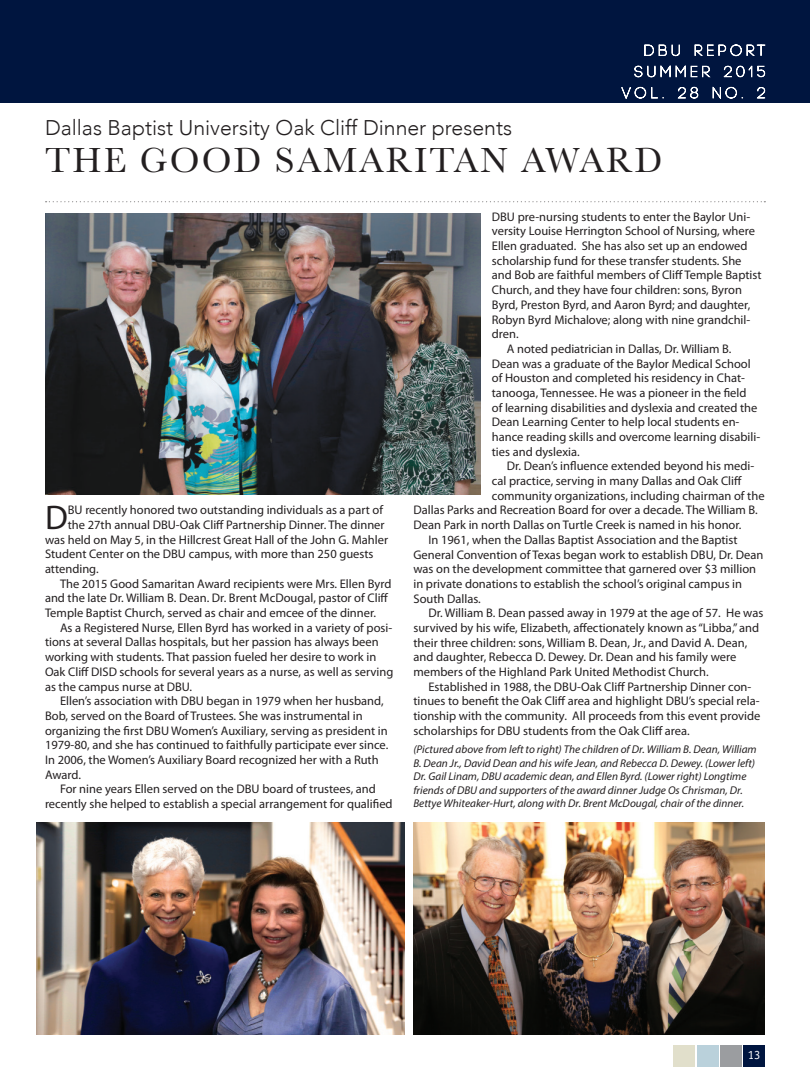
<style>
.page{position:relative;width:810px;height:1080px;background:#fff}
.page>*{position:absolute;margin:0;border:0;box-sizing:border-box;transform-origin:0 0}
.DBU_Report{font:36.25px "Baskerville";letter-spacing:.06em;color:#231f20}
.DBU_Report-2{font:34.25px "Myriad Pro";color:#231f20}
.DBU_Report-3{font:300 21.25px "Avenir";color:#231f20}
.DBU_Report-4{font:12.5px/14.8px "Myriad Pro";color:#231f20}
.t1{font:12.5px "Officina Serif";color:#fff}
.DBU_Report-5{font:italic 11.25px/13.5px "Myriad Pro";color:#231f20}
</style>
<div class="page">
<div style="left:720px;top:1045px;width:22px;height:22px;background:#9b9da0"></div>
<div style="left:697px;top:1045px;width:21px;height:22px;background:#bad1db"></div>
<div style="left:743px;top:1045px;width:22px;height:22px;background:#00153f"></div>
<div style="left:673px;top:1045px;width:22px;height:22px;background:#e1dfcb"></div>
<div style="left:0;top:0;width:810px;height:102px;background:#00153f"></div>
<svg style="left:634px;top:44px;width:131px;height:33px"></svg>
<svg style="left:621px;top:87px;width:43px;height:12px"></svg>
<svg style="left:677px;top:87px;width:22px;height:12px"></svg>
<svg style="left:712px;top:86px;width:31px;height:13px"></svg>
<svg style="left:756px;top:87px;width:9px;height:12px"></svg>
<img style="left:45px;top:214px;width:436px;height:280px">
<img style="left:413px;top:823px;width:352px;height:212px">
<img style="left:37px;top:823px;width:368px;height:212px">
<svg style="left:46px;top:201px;width:719px;height:1px"></svg>
<p class="DBU_Report-3" style="left:45px;top:115px;width:469px">Dallas Baptist University Oak Cliff Dinner presents</p>
<p class="DBU_Report" style="left:45px;top:137px;width:619px">THE GOOD SAMARITAN AWARD</p>
<p class="DBU_Report-2" style="left:45px;top:496px;width:24px">D</p>
<p class="DBU_Report-4" style="left:68px;top:503px;width:317px">BU recently honored two outstanding individuals as a part of</p>
<p class="DBU_Report-4" style="left:68px;top:517px;width:318px">the 27th annual DBU-Oak Cliff Partnership Dinner. The dinner</p>
<p class="DBU_Report-4" style="left:45px;top:532px;width:345px">was held on May 5, in the Hillcrest Great Hall of the John G. Mahler</p>
<p class="DBU_Report-4" style="left:45px;top:547px;width:330px">Student Center on the DBU campus, with more than 250 guests</p>
<p class="DBU_Report-4" style="left:45px;top:561px;width:55px">attending.</p>
<p class="DBU_Report-4" style="left:45px;top:576px;width:348px;text-indent:15px">The 2015 Good Samaritan Award recipients were Mrs. Ellen Byrd and the late Dr. William B. Dean. Dr. Brent McDougal, pastor of Cliff<br>Temple Baptist Church, served as chair and emcee of the dinner.</p>
<p class="DBU_Report-4" style="left:45px;top:620px;width:350px;text-indent:15px">As a Registered Nurse, Ellen Byrd has worked in a variety of posi&shy;tions at several Dallas hospitals, but her passion has always been working with students. That passion fueled her desire to work in Oak Cliff DISD schools for several years as a nurse, as well as serving as the campus nurse at DBU.</p>
<p class="DBU_Report-4" style="left:45px;top:694px;width:345px;text-indent:15px">Ellen’s association with DBU began in 1979 when her husband, Bob, served on the Board of Trustees. She was instrumental in organizing the first DBU Women’s Auxiliary, serving as president in 1979-80, and she has continued to faithfully participate ever since.<br>In 2006, the Women’s Auxiliary Board recognized her with a Ruth Award.</p>
<p class="DBU_Report-4" style="left:45px;top:782px;width:349px;text-align:center">For nine years Ellen served on the DBU board of trustees, and recently she helped to establish a special arrangement for qualified</p>
<p class="DBU_Report-4" style="left:492px;top:209px;width:271px">DBU pre-nursing students to enter the Baylor Uni&shy;versity Louise Herrington School of Nursing, where Ellen graduated. She has also set up an endowed scholarship fund for these transfer students. She and Bob are faithful members of Cliff Temple Baptist Church, and they have four children: sons, Byron Byrd, Preston Byrd, and Aaron Byrd; and daughter, Robyn Byrd Michalove; along with nine grandchil&shy;dren.</p>
<p class="DBU_Report-4" style="left:492px;top:341px;width:270px;text-indent:15px">A noted pediatrician in Dallas, Dr. William B.<br>Dean was a graduate of the Baylor Medical School of Houston and completed his residency in Chat&shy;tanooga, Tennessee. He was a pioneer in the field<br>of learning disabilities and dyslexia and created the Dean Learning Center to help local students en&shy;hance reading skills and overcome learning disabili&shy;ties and dyslexia.</p>
<p class="DBU_Report-4" style="left:507px;top:459px;width:249px">Dr. Dean’s influence extended beyond his medi-</p>
<p class="DBU_Report-4" style="left:492px;top:473px;width:252px">cal practice, serving in many Dallas and Oak Cliff</p>
<p class="DBU_Report-4" style="left:492px;top:488px;width:274px">community organizations, including chairman of the</p>
<p class="DBU_Report-4" style="left:413px;top:503px;width:346px">Dallas Parks and Recreation Board for over a decade. The William B.</p>
<p class="DBU_Report-4" style="left:413px;top:517px;width:330px">Dean Park in north Dallas on Turtle Creek is named in his honor.</p>
<p class="DBU_Report-4" style="left:413px;top:532px;width:351px;text-indent:15px">In 1961, when the Dallas Baptist Association and the Baptist General Convention of Texas began work to establish DBU, Dr. Dean was on the development committee that garnered over $3 million in private donations to establish the school’s original campus in South Dallas.</p>
<p class="DBU_Report-4" style="left:413px;top:606px;width:351px;text-indent:15px">Dr. William B. Dean passed away in 1979 at the age of 57. He was survived by his wife, Elizabeth, affectionately known as “Libba,” and their three children: sons, William B. Dean, Jr., and David A. Dean, and daughter, Rebecca D. Dewey. Dr. Dean and his family were members of the Highland Park United Methodist Church.</p>
<p class="DBU_Report-4" style="left:413px;top:679px;width:348px;text-indent:15px">Established in 1988, the DBU-Oak Cliff Partnership Dinner con&shy;tinues to benefit the Oak Cliff area and highlight DBU’s special rela&shy;tionship with the community. All proceeds from this event provide scholarships for DBU students from the Oak Cliff area.</p>
<p class="DBU_Report-5" style="left:413px;top:743px;width:345px">(Pictured above from left to right) The children of Dr. William B. Dean, William B. Dean Jr., David Dean and his wife Jean, and Rebecca D. Dewey. (Lower left)<br>Dr. Gail Linam, DBU academic dean, and Ellen Byrd. (Lower right) Longtime friends of DBU and supporters of the award dinner Judge Os Chrisman, Dr.<br>Bettye Whiteaker-Hurt, along with Dr. Brent McDougal, chair of the dinner.</p>
<p class="t1" style="left:748px;top:1048px;width:14px">13</p>
</div>
